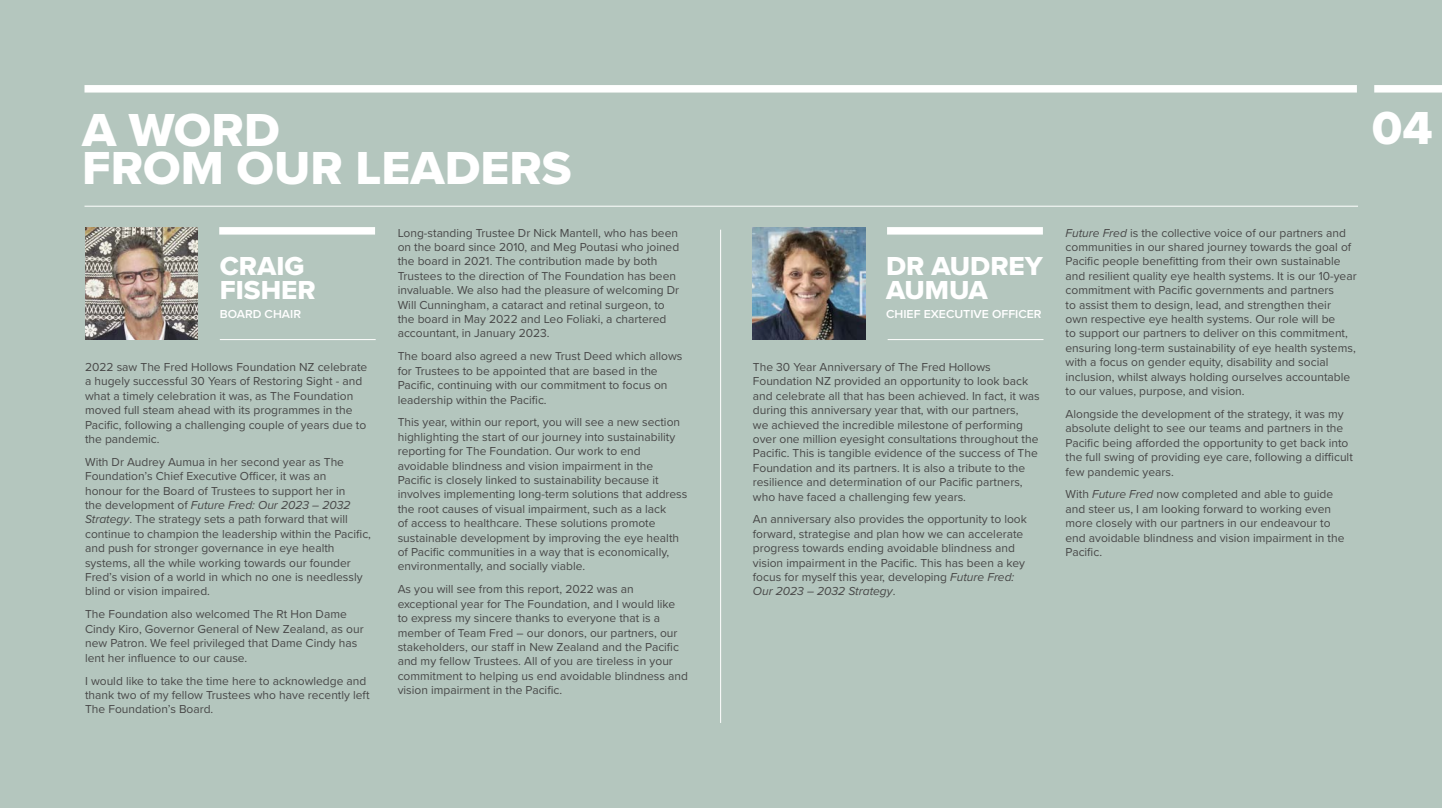
<style>
.page{position:relative;width:1442px;height:808px;background:#fff}
.page>*{position:absolute;margin:0;border:0;box-sizing:border-box;transform-origin:0 0}
.t1{font:48px/39px "Proxima Nova Extrabld";color:#fff}
.t2{font:27px/24px "Proxima Nova Extrabld";color:#fff}
.t3{font:12px/14.4px "Proxima Nova";color:#484848}
.t4{font:600 12px "Proxima Nova";color:#fff}
.s1{font-style:italic}
</style>
<div class="page">
<div style="left:0;top:0;width:1441px;height:808px;background:#b4c6be"></div>
<img style="left:753px;top:227px;width:112px;height:113px">
<img style="left:85px;top:227px;width:113px;height:113px">
<div style="left:84px;top:85px;width:1272px;height:8px;background:#fff"></div>
<hr style="left:84px;top:206px;width:1274px;height:1px;background:#fff">
<div style="left:1374px;top:85px;width:67px;height:8px;background:#fff"></div>
<div style="left:219px;top:227px;width:156px;height:8px;background:#fff"></div>
<hr style="left:220px;top:339px;width:156px;height:1px;background:#fff">
<div style="left:887px;top:227px;width:155px;height:8px;background:#fff"></div>
<hr style="left:887px;top:339px;width:156px;height:1px;background:#fff">
<hr style="left:720px;top:230px;width:1px;height:493px;background:#fff">
<h1 class="t1" style="left:82px;top:109px;width:491px">A WORD<br>FROM OUR LEADERS</h1>
<h2 class="t2" style="left:220px;top:254px;width:97px">CRAIG<br>FISHER</h2>
<p class="t4" style="left:220px;top:305px;width:83px">BOARD CHAIR</p>
<p class="t3" style="left:85px;top:359px;width:284px">2022 saw The Fred Hollows Foundation NZ celebrate a hugely successful 30 Years of Restoring Sight - and what a timely celebration it was, as The Foundation moved full steam ahead with its programmes in the Pacific, following a challenging couple of years due to the pandemic.</p>
<p class="t3" style="left:85px;top:454px;width:287px">With Dr Audrey Aumua in her second year as The Foundation’s Chief Executive Officer, it was an<br>honour for the Board of Trustees to support her in<br>the development of <span class="s1">Future Fred: Our 2023 – 2032<br>Strategy</span>. The strategy sets a path forward that will continue to champion the leadership within the Pacific, and push for stronger governance in eye health systems, all the while working towards our founder Fred’s vision of a world in which no one is needlessly blind or vision impaired.</p>
<p class="t3" style="left:85px;top:607px;width:280px">The Foundation also welcomed The Rt Hon Dame Cindy Kiro, Governor General of New Zealand, as our new Patron. We feel privileged that Dame Cindy has lent her influence to our cause.</p>
<p class="t3" style="left:85px;top:673px;width:286px">I would like to take the time here to acknowledge and thank two of my fellow Trustees who have recently left<br>The Foundation’s Board.</p>
<p class="t3" style="left:398px;top:225px;width:283px">Long-standing Trustee Dr Nick Mantell, who has been on the board since 2010, and Meg Poutasi who joined the board in 2021. The contribution made by both Trustees to the direction of The Foundation has been invaluable. We also had the pleasure of welcoming Dr Will Cunningham, a cataract and retinal surgeon, to the board in May 2022 and Leo Foliaki, a chartered accountant, in January 2023.</p>
<p class="t3" style="left:398px;top:349px;width:286px">The board also agreed a new Trust Deed which allows for Trustees to be appointed that are based in the Pacific, continuing with our commitment to focus on leadership within the Pacific.</p>
<p class="t3" style="left:398px;top:415px;width:291px">This year, within our report, you will see a new section highlighting the start of our journey into sustainability reporting for The Foundation. Our work to end avoidable blindness and vision impairment in the Pacific is closely linked to sustainability because it involves implementing long-term solutions that address the root causes of visual impairment, such as a lack<br>of access to healthcare. These solutions promote sustainable development by improving the eye health of Pacific communities in a way that is economically, environmentally, and socially viable.</p>
<p class="t3" style="left:398px;top:582px;width:292px">As you will see from this report, 2022 was an exceptional year for The Foundation, and I would like to express my sincere thanks to everyone that is a member of Team Fred – our donors, our partners, our stakeholders, our staff in New Zealand and the Pacific and my fellow Trustees. All of you are tireless in your commitment to helping us end avoidable blindness and vision impairment in the Pacific.</p>
<h1 class="t1" style="left:1371px;top:108px;width:62px">04</h1>
<h2 class="t2" style="left:886px;top:254px;width:158px">DR AUDREY<br>AUMUA</h2>
<p class="t4" style="left:886px;top:305px;width:157px">CHIEF EXECUTIVE OFFICER</p>
<p class="t3" style="left:753px;top:359px;width:288px">The 30 Year Anniversary of The Fred Hollows Foundation NZ provided an opportunity to look back and celebrate all that has been achieved. In fact, it was during this anniversary year that, with our partners,<br>we achieved the incredible milestone of performing over one million eyesight consultations throughout the Pacific. This is tangible evidence of the success of The Foundation and its partners. It is also a tribute to the resilience and determination of our Pacific partners, who have faced a challenging few years.</p>
<p class="t3" style="left:753px;top:512px;width:275px">An anniversary also provides the opportunity to look forward, strategise and plan how we can accelerate progress towards ending avoidable blindness and vision impairment in the Pacific. This has been a key focus for myself this year, developing <span class="s1">Future Fred:<br>Our 2023 – 2032 Strategy</span>.</p>
<p class="t3" style="left:1065px;top:225px;width:292px"><span class="s1">Future Fred</span> is the collective voice of our partners and communities in our shared journey towards the goal of Pacific people benefitting from their own sustainable and resilient quality eye health systems. It is our 10-year commitment with Pacific governments and partners<br>to assist them to design, lead, and strengthen their<br>own respective eye health systems. Our role will be<br>to support our partners to deliver on this commitment, ensuring long-term sustainability of eye health systems, with a focus on gender equity, disability and social inclusion, whilst always holding ourselves accountable to our values, purpose, and vision.</p>
<p class="t3" style="left:1065px;top:406px;width:289px">Alongside the development of the strategy, it was my absolute delight to see our teams and partners in the Pacific being afforded the opportunity to get back into the full swing of providing eye care, following a difficult few pandemic years.</p>
<p class="t3" style="left:1065px;top:487px;width:280px">With <span class="s1">Future Fred</span> now completed and able to guide and steer us, I am looking forward to working even more closely with our partners in our endeavour to end avoidable blindness and vision impairment in the Pacific.</p>
</div>
